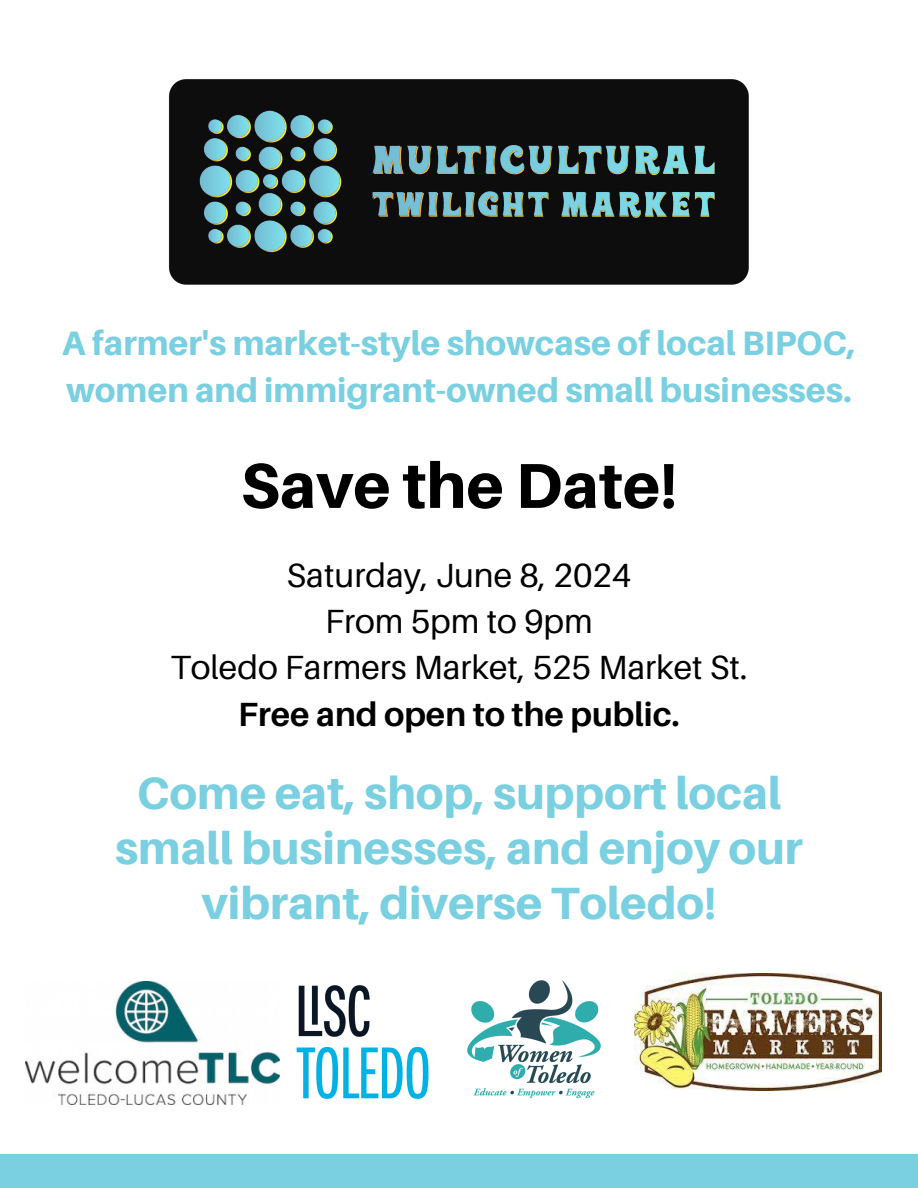
<style>
.page{position:relative;width:918px;height:1188px;background:#fff}
.page>*{position:absolute;margin:0;border:0;box-sizing:border-box;transform-origin:0 0}
.t1{font:800 63.45px "Aileron";color:#000}
.t2{font:800 45.3px/55.2px "Aileron";color:#7ad0e0;text-align:center}
.t3{font:800 33.9px/46.5px "Aileron";color:#7ad0e0}
.t4{font:33.6px "Aileron";color:#000}
.t5{font:700 33.6px "Aileron";color:#000}
</style>
<div class="page">
<div style="left:168px;top:79px;width:581px;height:206px;background:#0d0d0d"></div>
<div style="left:0;top:1154px;width:918px;height:34px;background:#7ad0e0"></div>
<img style="left:467px;top:980px;width:134px;height:119px">
<img style="left:25px;top:981px;width:255px;height:123px">
<img style="left:634px;top:973px;width:248px;height:117px">
<img style="left:296px;top:985px;width:133px;height:114px">
<img style="left:196px;top:104px;width:525px;height:155px">
<p class="t3" style="left:62px;top:319px;width:795px">A farmer's market-style showcase of local BIPOC, women and immigrant-owned small businesses.</p>
<p class="t1" style="left:241px;top:446px;width:438px">Save the Date!</p>
<p class="t4" style="left:287px;top:555px;width:346px">Saturday, June 8, 2024</p>
<p class="t4" style="left:325px;top:601px;width:269px">From 5pm to 9pm</p>
<h2 class="t4" style="left:170px;top:647px;width:579px">Toledo Farmers Market, 525 Market St.</h2>
<p class="t5" style="left:238px;top:693px;width:443px">Free and open to the public.</p>
<p class="t2" style="left:115px;top:765px;width:689px">Come eat, shop, support local small businesses, and enjoy our vibrant, diverse Toledo!</p>
</div>
